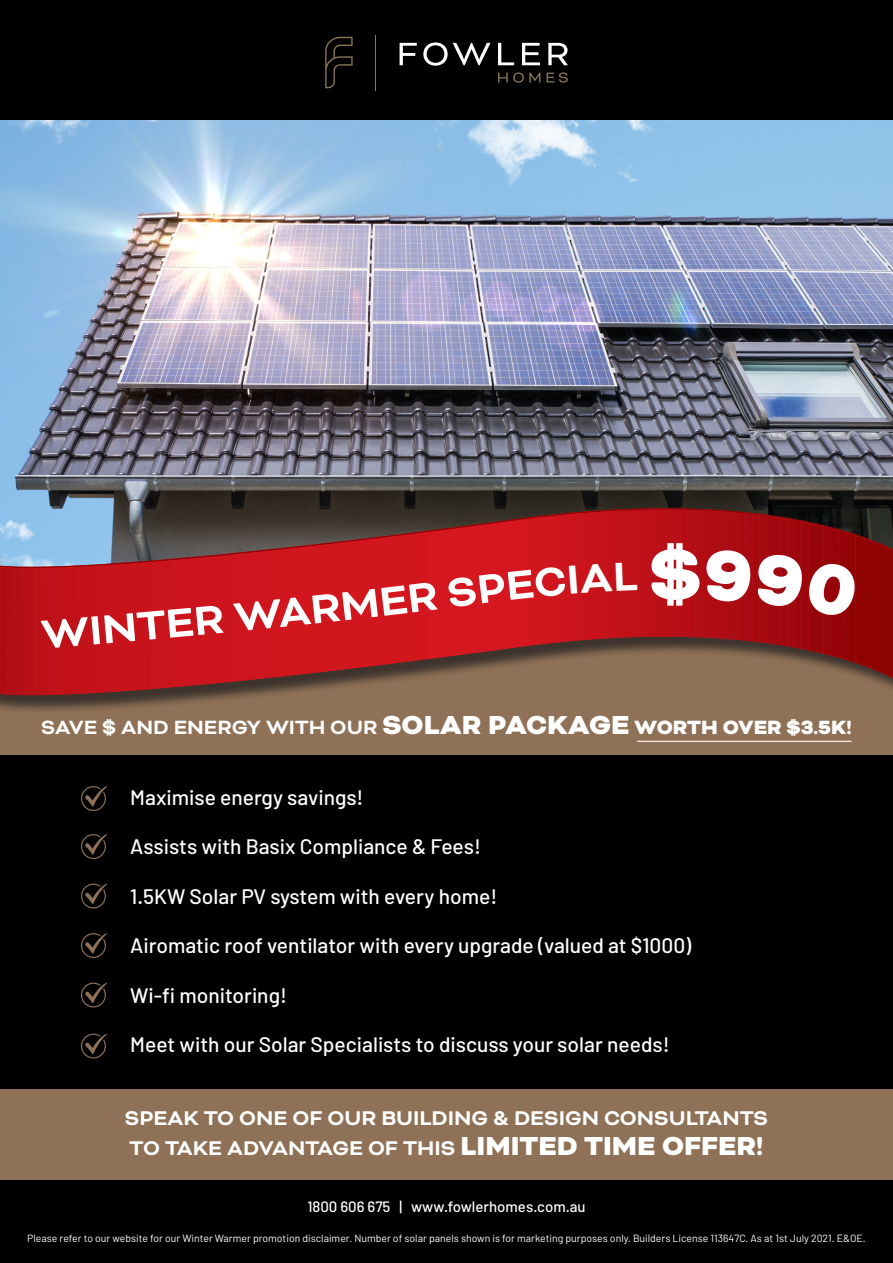
<style>
.page{position:relative;width:893px;height:1263px;background:#000001}
.page>*{position:absolute;margin:0;border:0;box-sizing:border-box;transform-origin:0 0}
.t1{font:900 82.2px "Bicyclette";color:#fff}
.t2{font:700 46.5px "Bicyclette";color:#fff}
.t3{font:700 22.8px/30px "Bicyclette";color:#fff}
.t4{font:700 22.05px "Bicyclette";color:#fff}
.t5{font:500 21px "Barlow";color:#fff}
.t6{font:500 15px "Barlow";color:#fff}
.t7{font:10.5px "Barlow";color:#fff}
.s1{font-weight:900;font-size:30px}
.s2{font-weight:900}
</style>
<div class="page">
<img style="left:0;top:121px;width:893px;height:387px">
<svg style="left:325px;top:37px;width:28px;height:51px"></svg>
<hr style="left:375px;top:35px;width:1px;height:55px;background:#8d7855">
<svg style="left:400px;top:43px;width:17px;height:22px"></svg>
<svg style="left:423px;top:42px;width:67px;height:24px"></svg>
<svg style="left:498px;top:43px;width:16px;height:22px"></svg>
<svg style="left:522px;top:43px;width:18px;height:22px"></svg>
<svg style="left:548px;top:43px;width:20px;height:22px"></svg>
<svg style="left:498px;top:72px;width:42px;height:11px"></svg>
<svg style="left:546px;top:72px;width:22px;height:11px"></svg>
<div style="left:0;top:612px;width:893px;height:142px;background:#8e7156"></div>
<div style="left:0;top:1089px;width:893px;height:90px;background:#8e7156"></div>
<hr style="left:637px;top:741px;width:214px;height:1px;background:#fff">
<svg style="left:81px;top:786px;width:26px;height:25px"></svg>
<svg style="left:81px;top:884px;width:26px;height:24px"></svg>
<svg style="left:81px;top:834px;width:26px;height:25px"></svg>
<svg style="left:81px;top:933px;width:26px;height:25px"></svg>
<svg style="left:81px;top:983px;width:26px;height:24px"></svg>
<svg style="left:81px;top:1034px;width:26px;height:24px"></svg>
<div style="left:0;top:510px;width:893px;height:204px;background:#231f20;opacity:.75"></div>
<svg style="left:0;top:508px;width:891px;height:2px;background:#423939"></svg>
<svg style="left:0;top:510px;width:893px;height:185px;background:#a5292b"></svg>
<h2 class="t2" style="left:39px;top:608px;width:185px;rotate:-5deg">WINTER</h2>
<h2 class="t2" style="left:231px;top:591px;width:148px;rotate:-6deg">WARM</h2>
<h1 class="t1" style="left:649px;top:526px;width:55px">$</h1>
<p class="t4" style="left:41px;top:714px;width:812px">SAVE $ AND ENERGY WITH OUR <span class="s1">SOLAR PACKAGE</span> <span class="s2">WORTH OVER $3.5K!</span></p>
<p class="t5" style="left:130px;top:784px;width:235px">Maximise energy savings!</p>
<p class="t5" style="left:130px;top:834px;width:352px">Assists with Basix Compliance &amp; Fees!</p>
<p class="t5" style="left:130px;top:883px;width:368px">1.5KW Solar PV system with every home!</p>
<p class="t5" style="left:130px;top:933px;width:563px">Airomatic roof ventilator with every upgrade (valued at $1000)</p>
<p class="t5" style="left:130px;top:982px;width:158px">Wi-fi monitoring!</p>
<p class="t5" style="left:130px;top:1032px;width:541px">Meet with our Solar Specialists to discuss your solar needs!</p>
<p class="t3" style="left:125px;top:1104px;width:645px">SPEAK TO ONE OF OUR BUILDING &amp; DESIGN CONSULTANTS<br>TO TAKE ADVANTAGE OF THIS <span class="s1">LIMITED TIME OFFER!</span></p>
<p class="t6" style="left:307px;top:1197px;width:280px">1800 606 675 | www.fowlerhomes.com.au</p>
<p class="t7" style="left:27px;top:1231px;width:840px">Please refer to our website for our Winter Warmer promotion disclaimer. Number of solar panels shown is for marketing purposes only. Builders License 113647C. As at 1st July 2021. E&amp;OE.</p>
</div>
